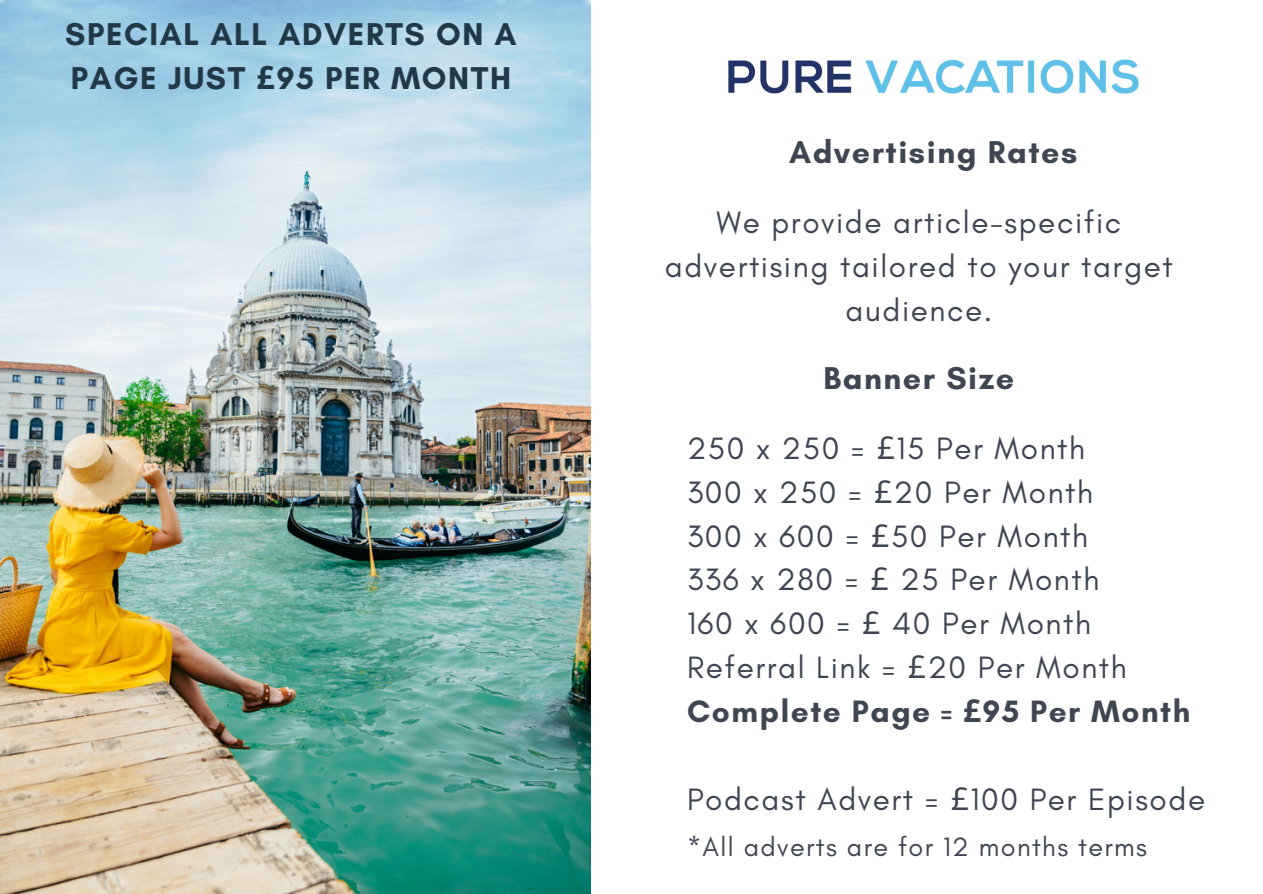
<style>
.page{position:relative;width:1263px;height:894px;background:#fff}
.page>*{position:absolute;margin:0;border:0;box-sizing:border-box;transform-origin:0 0}
.t1{font:700 32.1px/43.8px "Glacial Indifference";letter-spacing:.05em;color:#213947}
.t2{font:700 32.1px "Glacial Indifference";letter-spacing:.05em;color:#3f4652}
.t3{font:31.5px/43.8px "Glacial Indifference";letter-spacing:.05em;color:#3f4652;text-align:center}
.t4{font:700 31.5px "Glacial Indifference";letter-spacing:.05em;color:#3f4652}
.t5{font:27px "Glacial Indifference";letter-spacing:.05em;color:#3f4652}
.s1{font-family:"Noto Sans"}
</style>
<div class="page">
<img style="left:590px;top:0;width:549px;height:276px">
<img style="left:0;top:0;width:590px;height:893px">
<p class="t1" style="left:65px;top:12px;width:453px">SPECIAL ALL ADVERTS ON A<br>PAGE JUST <span class="s1">£</span>95 PER MONTH</p>
<p class="t2" style="left:789px;top:132px;width:290px">Advertising Rates</p>
<p class="t3" style="left:665px;top:200px;width:509px">We provide article-specific advertising tailored to your target audience.</p>
<p class="t2" style="left:823px;top:358px;width:192px">Banner Size</p>
<p class="t3" style="left:687px;top:425px;width:400px">250 x 250 = <span class="s1">£</span>15 Per Month</p>
<p class="t3" style="left:687px;top:469px;width:408px">300 x 250 = <span class="s1">£</span>20 Per Month</p>
<p class="t3" style="left:687px;top:513px;width:403px">300 x 600 = <span class="s1">£</span>50 Per Month</p>
<p class="t3" style="left:687px;top:557px;width:414px">336 x 280 = <span class="s1">£</span> 25 Per Month</p>
<p class="t3" style="left:687px;top:601px;width:406px">160 x 600 = <span class="s1">£</span> 40 Per Month</p>
<p class="t3" style="left:687px;top:645px;width:441px">Referral Link = <span class="s1">£</span>20 Per Month</p>
<p class="t4" style="left:687px;top:692px;width:505px">Complete Page = <span class="s1">£</span>95 Per Month</p>
<p class="t3" style="left:687px;top:776px;width:520px">Podcast Advert = <span class="s1">£</span>100 Per Episode</p>
<p class="t5" style="left:687px;top:830px;width:461px">*All adverts are for 12 months terms</p>
</div>
